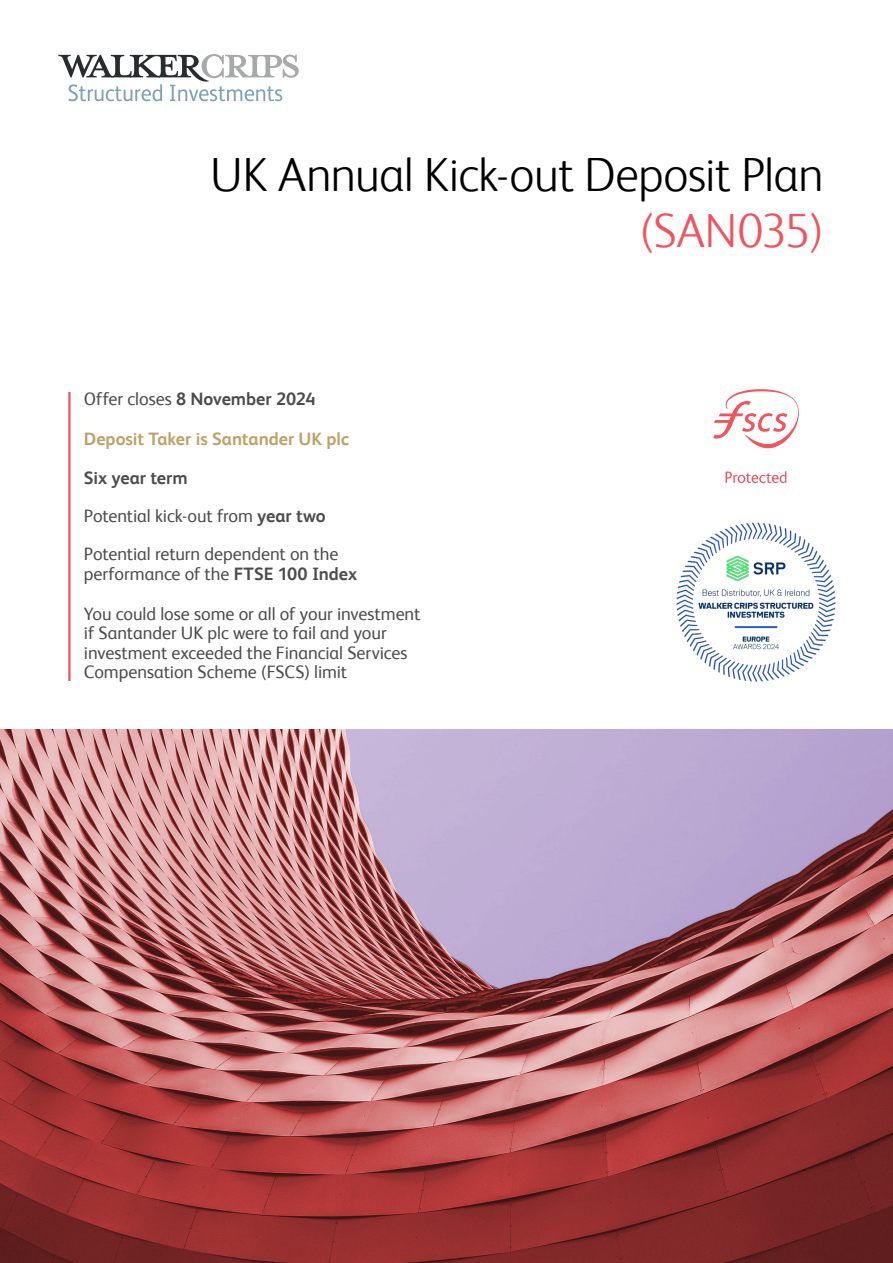
<style>
.page{position:relative;width:893px;height:1263px;background:#fff}
.page>*{position:absolute;margin:0;border:0;box-sizing:border-box;transform-origin:0 0}
.t1{font:300 48px "FS Albert";letter-spacing:-.01em;color:#000}
.t2{font:300 48px "FS Albert";color:#f0545c}
.Main_body_text{font:18px/19.5px "FS Albert";letter-spacing:-.005em;color:#4b4c4d}
.Main_body_text-2{font:700 18px "FS Albert";letter-spacing:-.005em;color:#4b4c4d}
.Main_body_text-3{font:700 18px "FS Albert";color:#c0a068}
.s1{font-weight:400}
.s2{font-weight:700}
</style>
<div class="page">
<hr style="left:68px;top:392px;width:3px;height:289px;background:#f0545c">
<svg style="left:58px;top:54px;width:241px;height:47px"></svg>
<img style="left:0;top:729px;width:893px;height:534px">
<svg style="left:726px;top:471px;width:60px;height:12px"></svg>
<svg style="left:713px;top:389px;width:86px;height:59px"></svg>
<img style="left:676px;top:522px;width:160px;height:160px">
<p class="t1" style="left:210px;top:147px;width:615px">UK Annual Kick-out Deposit Plan</p>
<p class="t2" style="left:640px;top:202px;width:185px">(SAN035)</p>
<p class="Main_body_text-2" style="left:84px;top:388px;width:233px"><span class="s1">Offer closes</span> 8 November 2024</p>
<p class="Main_body_text-3" style="left:84px;top:429px;width:267px">Deposit Taker is Santander UK plc</p>
<p class="Main_body_text-2" style="left:84px;top:467px;width:105px">Six year term</p>
<p class="Main_body_text" style="left:84px;top:506px;width:243px">Potential kick-out from <span class="s2">year two</span></p>
<p class="Main_body_text" style="left:84px;top:544px;width:275px">Potential return dependent on the performance of the <span class="s2">FTSE 100 Index</span></p>
<p class="Main_body_text" style="left:84px;top:604px;width:338px">You could lose some or all of your investment if Santander UK plc were to fail and your investment exceeded the Financial Services Compensation Scheme (FSCS) limit</p>
</div>
